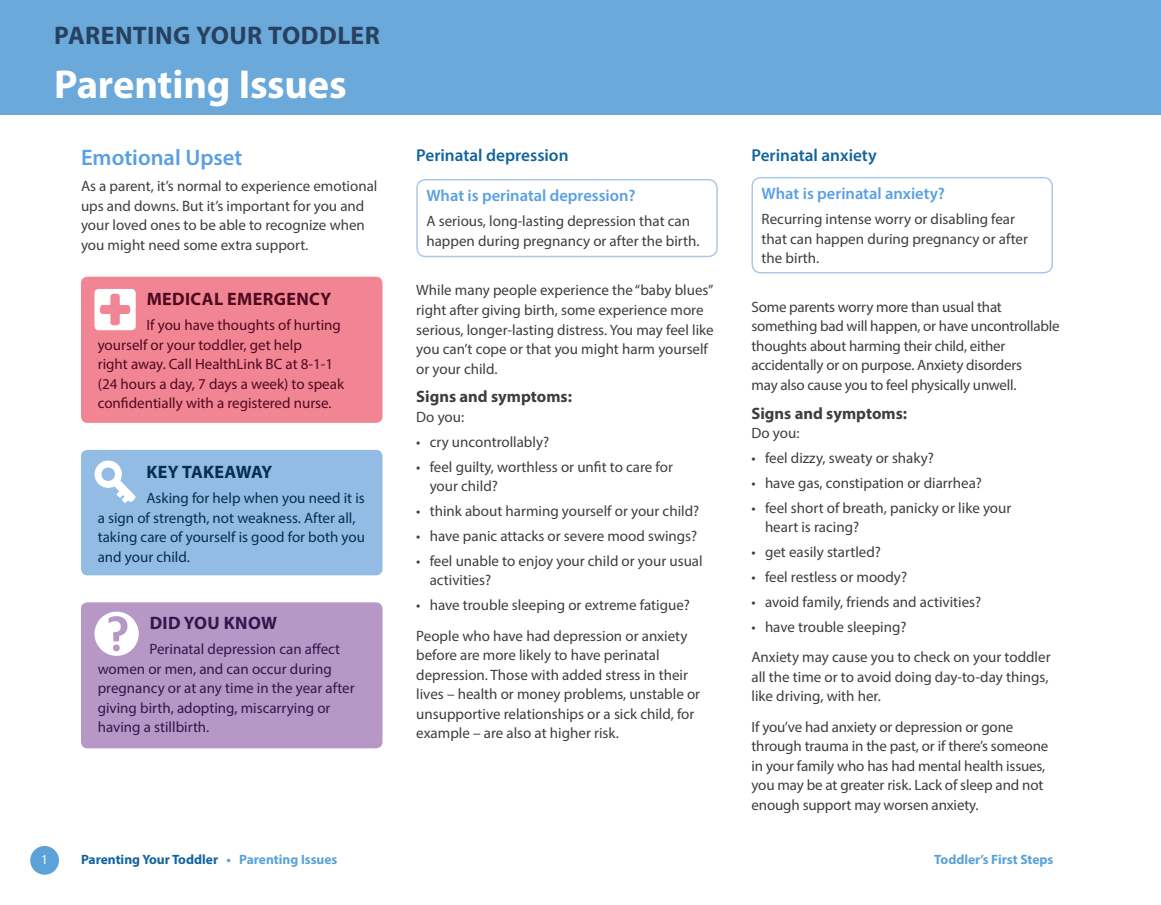
<style>
.page{position:relative;width:1161px;height:905px;background:#fff}
.page>*{position:absolute;margin:0;border:0;box-sizing:border-box;transform-origin:0 0}
.t1{font:700 40.5px "Myriad Pro";letter-spacing:-.005em;color:#fff}
.t2{font:700 25.5px "Myriad Pro";letter-spacing:.015em;color:#27415f}
.t3{font:600 22.5px "Myriad Pro";color:#59a0e2}
.t4{font:700 18px "Myriad Pro";letter-spacing:.02em;color:#4e0a21}
.t5{font:700 18px "Myriad Pro";letter-spacing:.02em;color:#062e4e}
.t6{font:700 18px "Myriad Pro";letter-spacing:.02em;color:#35164c}
.t7{font:600 17.25px "Myriad Pro";color:#12639f}
.t8{font:600 16.5px "Myriad Pro";color:#59a0e2}
.t9{font:700 16.5px "Myriad Pro";color:#3e3e3f}
.t10{font:15px/19.5px "Myriad Pro";color:#3e3e3f}
.t11{font:15px/19.5px "Myriad Pro";color:#4e0a21}
.t12{font:15px/19.5px "Myriad Pro";color:#35164c}
.t13{font:15px/19.5px "Myriad Pro";color:#062e4e}
.t14{font:700 13.5px "Myriad Pro";color:#12639f}
.t15{font:700 13.5px "Myriad Pro";color:#5aa2d8}
.t16{font:13.5px "Myriad Pro";color:#fff}
.s1{color:#5aa2d8}
</style>
<div class="page">
<div style="left:30px;top:846px;width:29px;height:28px;background:#5aa2d8;border-radius:50%"></div>
<div style="left:81px;top:277px;width:301px;height:146px;background:#f28593;border-radius:6px"></div>
<div style="left:95px;top:289px;width:41px;height:41px;background:#fff;border-radius:4px"></div>
<svg style="left:100px;top:293px;width:31px;height:33px"></svg>
<div style="left:81px;top:450px;width:302px;height:125px;background:#92bce4;border-radius:6px"></div>
<svg style="left:94px;top:460px;width:42px;height:43px"></svg>
<div style="left:416px;top:179px;width:302px;height:78px;border:2px solid #aac9e9;border-radius:9px"></div>
<div style="left:752px;top:177px;width:301px;height:96px;border:2px solid #aac9e9;border-radius:9px"></div>
<div style="left:81px;top:602px;width:301px;height:146px;background:#b697c6;border-radius:6px"></div>
<div style="left:94px;top:611px;width:45px;height:45px;background:#fff;border-radius:50%"></div>
<div style="left:113px;top:644px;width:7px;height:7px;background:#b697c6;border-radius:50%"></div>
<svg style="left:108px;top:616px;width:19px;height:25px"></svg>
<div style="left:0;top:0;width:1161px;height:114px;background:#6ba9db"></div>
<h2 class="t2" style="left:54px;top:19px;width:327px">PARENTING YOUR TODDLER</h2>
<h1 class="t1" style="left:54px;top:58px;width:294px">Parenting Issues</h1>
<h3 class="t3" style="left:81px;top:143px;width:163px">Emotional Upset</h3>
<p class="t10" style="left:81px;top:176px;width:298px">As a parent, it’s normal to experience emotional ups and downs. But it’s important for you and your loved ones to be able to recognize when you might need some extra support.</p>
<p class="t4" style="left:147px;top:287px;width:186px">MEDICAL EMERGENCY</p>
<p class="t11" style="left:98px;top:315px;width:248px;text-indent:49px">If you have thoughts of hurting yourself or your toddler, get help<br>right away. Call HealthLink BC at 8‑1‑1 (24 hours a day, 7 days a week) to speak confidentially with a registered nurse.</p>
<p class="t5" style="left:147px;top:460px;width:127px">KEY TAKEAWAY</p>
<p class="t13" style="left:98px;top:488px;width:269px;text-indent:49px">Asking for help when you need it is a sign of strength, not weakness. After all, taking care of yourself is good for both you and your child.</p>
<p class="t6" style="left:150px;top:611px;width:129px">DID YOU KNOW</p>
<p class="t12" style="left:98px;top:639px;width:258px;text-indent:52px">Perinatal depression can affect women or men, and can occur during pregnancy or at any time in the year after giving birth, adopting, miscarrying or having a stillbirth.</p>
<p class="t7" style="left:416px;top:144px;width:154px">Perinatal depression</p>
<p class="t7" style="left:752px;top:144px;width:127px">Perinatal anxiety</p>
<p class="t8" style="left:426px;top:185px;width:211px">What is perinatal depression?</p>
<p class="t10" style="left:426px;top:211px;width:275px">A serious, long-lasting depression that can happen during pregnancy or after the birth.</p>
<p class="t10" style="left:416px;top:280px;width:299px">While many people experience the “baby blues” right after giving birth, some experience more serious, longer-lasting distress. You may feel like you can’t cope or that you might harm yourself or your child.</p>
<p class="t9" style="left:416px;top:386px;width:157px">Signs and symptoms:</p>
<p class="t10" style="left:416px;top:407px;width:49px">Do you:</p>
<p class="t10" style="left:416px;top:432px;width:134px">• cry uncontrollably?</p>
<p class="t10" style="left:430px;top:456px;width:245px;text-indent:-14px">• feel guilty, worthless or unfit to care for your child?</p>
<p class="t10" style="left:416px;top:501px;width:285px">• think about harming yourself or your child?</p>
<p class="t10" style="left:416px;top:526px;width:283px">• have panic attacks or severe mood swings?</p>
<p class="t10" style="left:430px;top:551px;width:274px;text-indent:-14px">• feel unable to enjoy your child or your usual activities?</p>
<p class="t10" style="left:416px;top:590px;width:275px;line-height:30.3px">• have trouble sleeping or extreme fatigue?<br>People who have had depression or anxiety</p>
<p class="t10" style="left:416px;top:645px;width:285px">before are more likely to have perinatal depression. Those with added stress in their lives – health or money problems, unstable or unsupportive relationships or a sick child, for example – are also at higher risk.</p>
<p class="t8" style="left:762px;top:183px;width:185px">What is perinatal anxiety?</p>
<p class="t10" style="left:762px;top:209px;width:268px">Recurring intense worry or disabling fear that can happen during pregnancy or after the birth.</p>
<p class="t10" style="left:752px;top:297px;width:310px">Some parents worry more than usual that something bad will happen, or have uncontrollable thoughts about harming their child, either accidentally or on purpose. Anxiety disorders<br>may also cause you to feel physically unwell.</p>
<p class="t9" style="left:752px;top:402px;width:157px">Signs and symptoms:</p>
<p class="t10" style="left:752px;top:423px;width:49px">Do you:</p>
<p class="t10" style="left:752px;top:448px;width:184px">• feel dizzy, sweaty or shaky?</p>
<p class="t10" style="left:752px;top:473px;width:232px">• have gas, constipation or diarrhea?</p>
<p class="t10" style="left:765px;top:498px;width:248px;text-indent:-14px">• feel short of breath, panicky or like your heart is racing?</p>
<p class="t10" style="left:752px;top:542px;width:131px">• get easily startled?</p>
<p class="t10" style="left:752px;top:567px;width:157px">• feel restless or moody?</p>
<p class="t10" style="left:752px;top:592px;width:231px">• avoid family, friends and activities?</p>
<p class="t10" style="left:752px;top:611px;width:301px;line-height:30.3px">• have trouble sleeping?<br>Anxiety may cause you to check on your toddler</p>
<p class="t10" style="left:752px;top:667px;width:299px">all the time or to avoid doing day-to-day things, like driving, with her.</p>
<p class="t10" style="left:752px;top:716px;width:298px">If you’ve had anxiety or depression or gone through trauma in the past, or if there’s someone in your family who has had mental health issues, you may be at greater risk. Lack of sleep and not enough support may worsen anxiety.</p>
<p class="t16" style="left:41px;top:851px;width:8px">1</p>
<p class="t14" style="left:81px;top:851px;width:258px">Parenting Your Toddler <span class="s1">• Parenting Issues</span></p>
<p class="t15" style="left:934px;top:851px;width:121px">Toddler’s First Steps</p>
</div>
